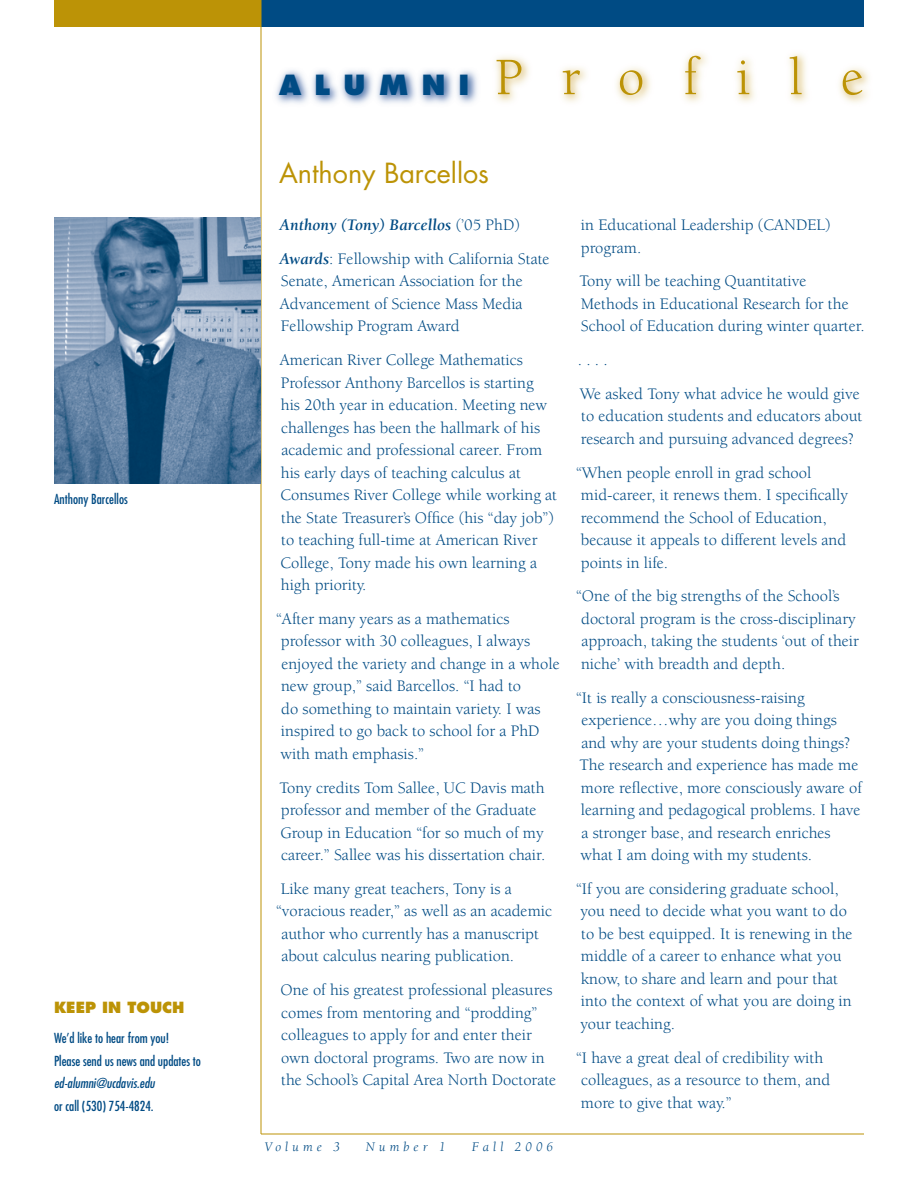
<style>
.page{position:relative;width:918px;height:1188px;background:#fff}
.page>*{position:absolute;margin:0;border:0;box-sizing:border-box;transform-origin:0 0}
.t1{font:54px "Berkeley";letter-spacing:.71em;color:#bc9306}
.t2{font:27px "Futura";color:#bc9306}
.t3{font:16.5px/22.5px "Berkeley";color:#004b84}
.t4{font:800 15px "Futura";color:#bc9306}
.t5{font:condensed 13.5px/22.5px "Futura";color:#004b84}
.t6{font:italic 13.5px "Berkeley";letter-spacing:.3em;color:#004b84}
.t7{font:italic condensed 13.5px "Futura";color:#004b84}
.s1{font-family:"Futura";font-weight:800;font-size:27px;color:#004b84}
.s2{font-weight:700;font-style:italic}
</style>
<div class="page">
<div style="left:261px;top:0;width:603px;height:27px;background:#004b84"></div>
<div style="left:54px;top:0;width:207px;height:27px;background:#bc9306"></div>
<hr style="left:261px;top:1134px;width:603px;height:1px;background:#bc9306">
<hr style="left:261px;top:0;width:1px;height:1134px;background:#bc9306">
<img style="left:276px;top:70px;width:202px;height:34px">
<img style="left:495px;top:53px;width:374px;height:50px">
<img style="left:54px;top:218px;width:207px;height:265px">
<p class="t5" style="left:54px;top:487px;width:75px">Anthony Barcellos</p>
<p class="t4" style="left:54px;top:998px;width:132px">KEEP IN TOUCH</p>
<p class="t5" style="left:54px;top:1027px;width:149px">We’d like to hear from you!<br>Please send us news and updates to</p>
<p class="t7" style="left:54px;top:1075px;width:102px">ed-alumni@ucdavis.edu</p>
<p class="t5" style="left:54px;top:1095px;width:101px">or call (530) 754-4824.</p>
<h1 class="t1" style="left:279px;top:49px;width:586px"><span class="s1">ALUMNI</span> Profile</h1>
<h2 class="t2" style="left:279px;top:156px;width:212px">Anthony Barcellos</h2>
<p class="t3" style="left:279px;top:208px;width:272px;line-height:33.8px"><span class="s2">Anthony (Tony) Barcellos</span> (’05 PhD)<br><span class="s2">Awards</span>: Fellowship with California State</p>
<p class="t3" style="left:280px;top:270px;width:244px;text-align:justify">Senate, American Association for the Advancement of Science Mass Media Fellowship Program Award</p>
<p class="t3" style="left:280px;top:349px;width:279px">American River College Mathematics Professor Anthony Barcellos is starting<br>his 20th year in education. Meeting new challenges has been the hallmark of his academic and professional career. From his early days of teaching calculus at Consumes River College while working at the State Treasurer’s Office (his “day job”) to teaching full-time at American River College, Tony made his own learning a high priority.</p>
<p class="t3" style="left:276px;top:608px;width:285px">“After many years as a mathematics professor with 30 colleagues, I always enjoyed the variety and change in a whole new group,” said Barcellos. “I had to<br>do something to maintain variety. I was inspired to go back to school for a PhD with math emphasis.”</p>
<p class="t3" style="left:279px;top:776px;width:267px">Tony credits Tom Sallee, UC Davis math professor and member of the Graduate Group in Education “for so much of my career.” Sallee was his dissertation chair.</p>
<p class="t3" style="left:281px;top:878px;width:232px">Like many great teachers, Tony is a</p>
<p class="t3" style="left:276px;top:900px;width:277px">“voracious reader,” as well as an academic</p>
<p class="t3" style="left:281px;top:923px;width:259px">author who currently has a manuscript</p>
<p class="t3" style="left:281px;top:945px;width:234px">about calculus nearing publication.</p>
<p class="t3" style="left:281px;top:979px;width:277px">One of his greatest professional pleasures comes from mentoring and “prodding” colleagues to apply for and enter their own doctoral programs. Two are now in the School’s Capital Area North Doctorate</p>
<p class="t6" style="left:265px;top:1140px;width:77px">Volume 3</p>
<p class="t6" style="left:366px;top:1140px;width:81px">Number 1</p>
<p class="t6" style="left:472px;top:1140px;width:83px">Fall 2006</p>
<p class="t3" style="left:581px;top:214px;width:251px">in Educational Leadership (CANDEL) program.</p>
<p class="t3" style="left:579px;top:270px;width:287px">Tony will be teaching Quantitative<br>Methods in Educational Research for the<br>School of Education during winter quarter.</p>
<p class="t3" style="left:578px;top:343px;width:284px;line-height:33.8px">. . . .<br>We asked Tony what advice he would give</p>
<p class="t3" style="left:581px;top:405px;width:283px">to education students and educators about research and pursuing advanced degrees?</p>
<p class="t3" style="left:576px;top:462px;width:273px">“When people enroll in grad school mid-career, it renews them. I specifically recommend the School of Education, because it appeals to different levels and points in life.</p>
<p class="t3" style="left:576px;top:585px;width:284px">“One of the big strengths of the School’s doctoral program is the cross-disciplinary approach, taking the students ‘out of their niche’ with breadth and depth.</p>
<p class="t3" style="left:576px;top:687px;width:287px">“It is really a consciousness-raising experience…why are you doing things<br>and why are your students doing things?<br>The research and experience has made me more reflective, more consciously aware of learning and pedagogical problems. I have a stronger base, and research enriches what I am doing with my students.</p>
<p class="t3" style="left:576px;top:878px;width:278px">“If you are considering graduate school, you need to decide what you want to do to be best equipped. It is renewing in the middle of a career to enhance what you know, to share and learn and pour that into the context of what you are doing in your teaching.</p>
<p class="t3" style="left:576px;top:1046px;width:256px">“I have a great deal of credibility with colleagues, as a resource to them, and more to give that way.”</p>
</div>
